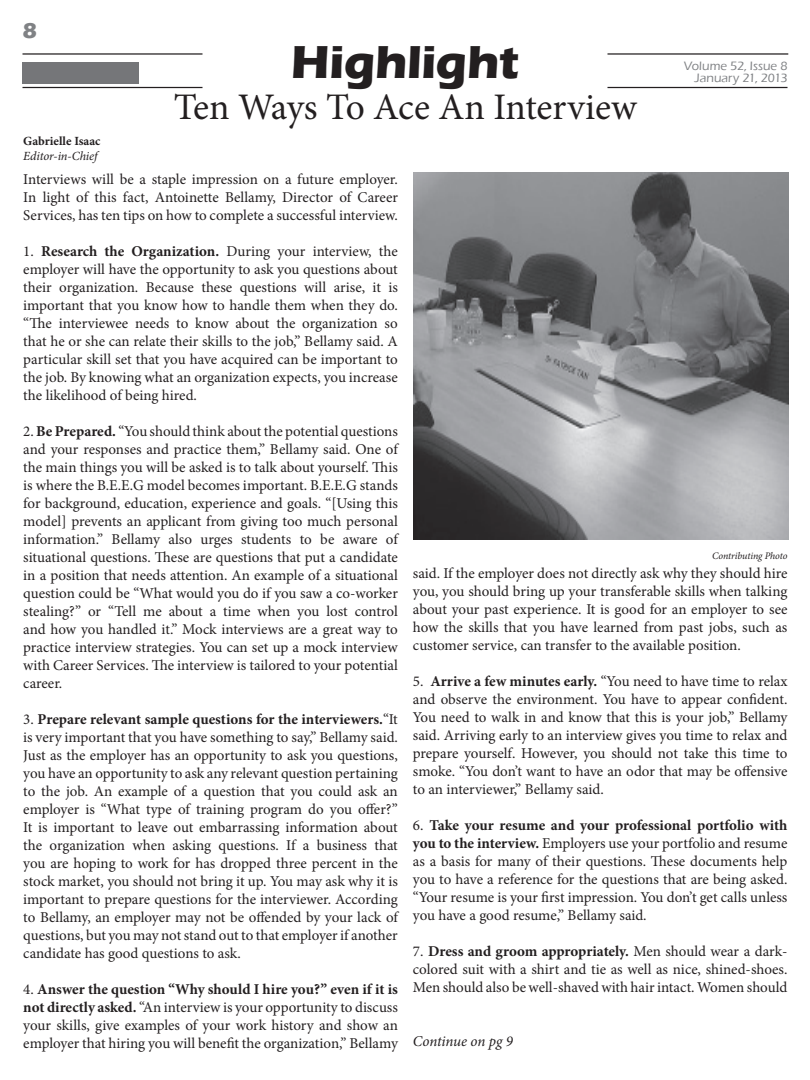
<style>
.page{position:relative;width:810px;height:1080px;background:#fff}
.page>*{position:absolute;margin:0;border:0;box-sizing:border-box;transform-origin:0 0}
.t1{font:700 47.5px "Eras ITC";letter-spacing:-.005em;color:#231f20}
.t2{font:37.5px "Minion Pro";letter-spacing:-.005em;color:#231f20}
.t3{font:700 22.5px "Eras ITC";color:#808285}
.t4{font:15px/18px "Minion Pro";color:#231f20;text-align:justify}
.t5{font:italic 15px "Minion Pro";letter-spacing:-.01em;color:#231f20}
.t6{font:500 12.5px/11.6px "Eras ITC";color:#808285;text-align:right}
.t7{font:italic 12.5px "Minion Pro";letter-spacing:-.01em;color:#231f20}
.t8{font:700 12.5px "Minion Pro";color:#231f20}
.t9{font:italic 10px "Minion Pro";letter-spacing:-.01em;color:#231f20}
.s1{font-weight:700}
</style>
<div class="page">
<hr style="left:22px;top:87px;width:180px;height:1px;background:#231f20">
<div style="left:22px;top:62px;width:118px;height:24px;background:#757679"></div>
<hr style="left:608px;top:87px;width:180px;height:1px;background:#231f20">
<hr style="left:22px;top:53px;width:180px;height:2px;background:#231f20">
<hr style="left:607px;top:53px;width:181px;height:2px;background:#231f20">
<img style="left:414px;top:173px;width:374px;height:367px">
<p class="t3" style="left:22px;top:18px;width:16px">8</p>
<p class="t8" style="left:23px;top:132px;width:79px">Gabrielle Isaac</p>
<p class="t7" style="left:23px;top:148px;width:76px">Editor-in-Chief</p>
<p class="t1" style="left:291px;top:35px;width:230px">Highlight</p>
<p class="t2" style="left:174px;top:82px;width:465px">Ten Ways To Ace An Interview</p>
<p class="t6" style="left:684px;top:60px;width:105px">Volume 52, Issue 8<br>January 21, 2013</p>
<p class="t4" style="left:23px;top:170px;width:376px">Interviews will be a staple impression on a future employer.<br>In light of this fact, Antoinette Bellamy, Director of Career Services, has ten tips on how to complete a successful interview.</p>
<p class="t4" style="left:23px;top:242px;width:376px">1. <span class="s1">Research the Organization.</span> During your interview, the employer will have the opportunity to ask you questions about their organization. Because these questions will arise, it is important that you know how to handle them when they do. “The interviewee needs to know about the organization so that he or she can relate their skills to the job,” Bellamy said. A particular skill set that you have acquired can be important to the job. By knowing what an organization expects, you increase the likelihood of being hired.</p>
<p class="t4" style="left:23px;top:422px;width:376px">2. <span class="s1">Be Prepared.</span> “You should think about the potential questions and your responses and practice them,” Bellamy said. One of the main things you will be asked is to talk about yourself. This is where the B.E.E.G model becomes important. B.E.E.G stands for background, education, experience and goals. “[Using this model] prevents an applicant from giving too much personal information.” Bellamy also urges students to be aware of situational questions. These are questions that put a candidate in a position that needs attention. An example of a situational question could be “What would you do if you saw a co-worker stealing?” or “Tell me about a time when you lost control and how you handled it.” Mock interviews are a great way to practice interview strategies. You can set up a mock interview with Career Services. The interview is tailored to your potential career.</p>
<p class="t4" style="left:23px;top:710px;width:376px">3. <span class="s1">Prepare relevant sample questions for the interviewers.</span>“It is very important that you have something to say,” Bellamy said.<br>Just as the employer has an opportunity to ask you questions, you have an opportunity to ask any relevant question pertaining to the job. An example of a question that you could ask an employer is “What type of training program do you offer?” It is important to leave out embarrassing information about the organization when asking questions. If a business that you are hoping to work for has dropped three percent in the stock market, you should not bring it up. You may ask why it is important to prepare questions for the interviewer. According to Bellamy, an employer may not be offended by your lack of questions, but you may not stand out to that employer if another candidate has good questions to ask.</p>
<p class="t4" style="left:23px;top:980px;width:376px">4. <span class="s1">Answer the question “Why should I hire you?” even if it is not directly asked.</span> “An interview is your opportunity to discuss your skills, give examples of your work history and show an employer that hiring you will benefit the organization,” Bellamy</p>
<p class="t9" style="left:712px;top:548px;width:77px">Contributing Photo</p>
<p class="t4" style="left:413px;top:564px;width:376px">said. If the employer does not directly ask why they should hire you, you should bring up your transferable skills when talking about your past experience. It is good for an employer to see how the skills that you have learned from past jobs, such as customer service, can transfer to the available position.</p>
<p class="t4" style="left:413px;top:672px;width:376px">5. <span class="s1">Arrive a few minutes early.</span> “You need to have time to relax and observe the environment. You have to appear confident.<br>You need to walk in and know that this is your job,” Bellamy said. Arriving early to an interview gives you time to relax and prepare yourself. However, you should not take this time to smoke. “You don’t want to have an odor that may be offensive to an interviewer,” Bellamy said.</p>
<p class="t4" style="left:413px;top:816px;width:376px">6. <span class="s1">Take your resume and your professional portfolio with you to the interview.</span> Employers use your portfolio and resume as a basis for many of their questions. These documents help you to have a reference for the questions that are being asked. “Your resume is your first impression. You don’t get calls unless you have a good resume,” Bellamy said.</p>
<p class="t4" style="left:413px;top:942px;width:376px">7. <span class="s1">Dress and groom appropriately.</span> Men should wear a dark&shy;colored suit with a shirt and tie as well as nice, shined-shoes.<br>Men should also be well-shaved with hair intact. Women should</p>
<p class="t5" style="left:413px;top:1031px;width:102px">Continue on pg 9</p>
</div>
